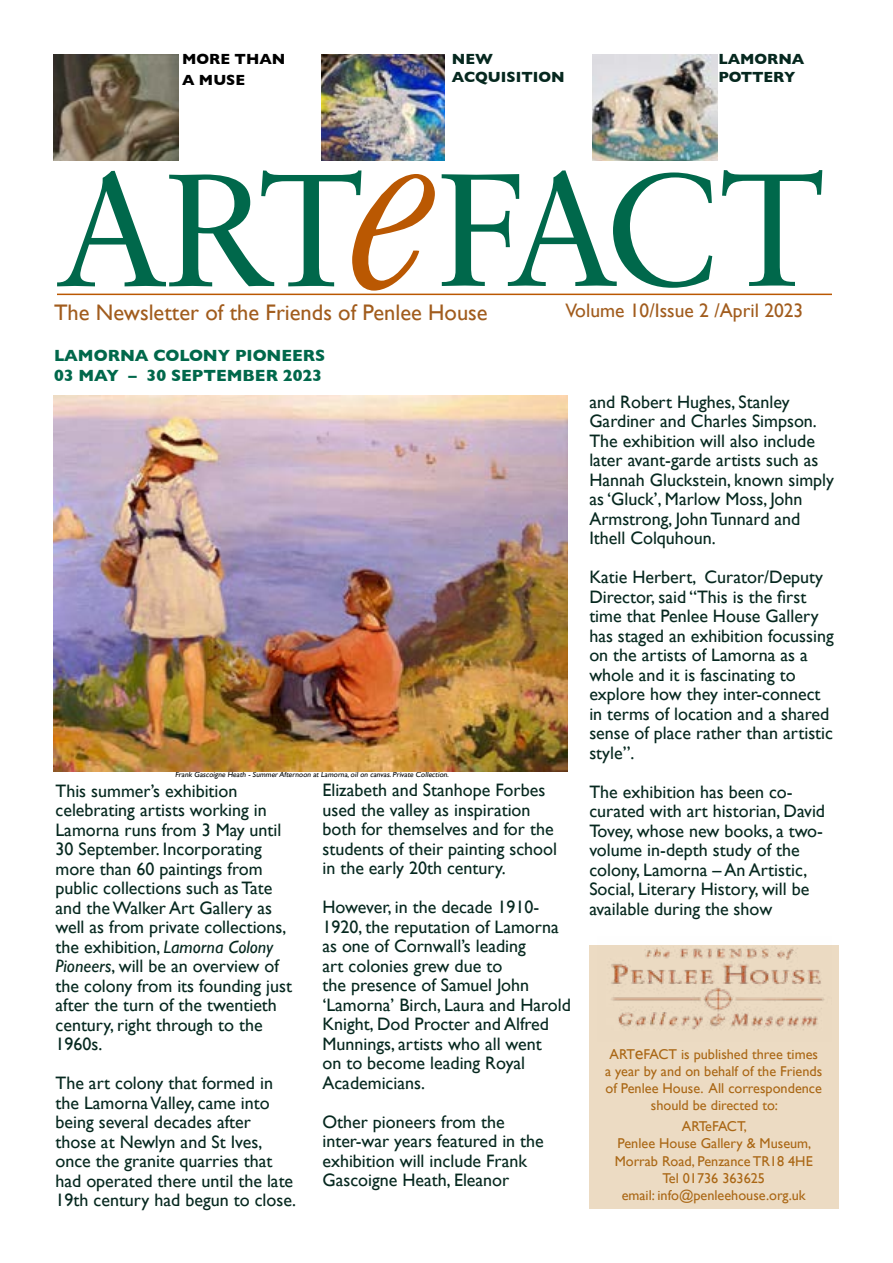
<style>
.page{position:relative;width:893px;height:1263px;background:#fff}
.page>*{position:absolute;margin:0;border:0;box-sizing:border-box;transform-origin:0 0}
.t1{font:22.5px "Gill Sans";color:#a15c1d}
.t2{font:19.5px "Gill Sans";color:#a15c1d}
.t3{font:18px/19.5px "Gill Sans";color:#06281f}
.t4{font:700 16.5px/19.8px "Gill Sans";color:#00684b}
.t5{font:700 15px/18px "Gill Sans";color:#06281f}
.t6{font:700 15px/20.2px "Gill Sans";color:#000}
.t7{font:14.25px/17.1px "Gill Sans";color:#aa6715;text-align:center}
.t8{font:7.5px "Gill Sans";color:#000}
.s1{font-style:italic}
.s2{font-size:18px}
</style>
<div class="page">
<div style="left:589px;top:945px;width:250px;height:264px;background:#ecdbc3"></div>
<svg style="left:722px;top:170px;width:100px;height:116px"></svg>
<svg style="left:442px;top:170px;width:270px;height:118px"></svg>
<svg style="left:57px;top:170px;width:378px;height:121px"></svg>
<hr style="left:58px;top:294px;width:773px;height:1px;background:#ba5802">
<img style="left:54px;top:54px;width:125px;height:107px">
<img style="left:592px;top:54px;width:125px;height:107px">
<img style="left:322px;top:54px;width:123px;height:107px">
<img style="left:611px;top:947px;width:214px;height:83px">
<img style="left:54px;top:395px;width:514px;height:376px">
<p class="t6" style="left:182px;top:49px;width:105px">MORE THAN<br>A MUSE</p>
<p class="t5" style="left:452px;top:50px;width:114px">NEW<br>ACQUISITION</p>
<p class="t5" style="left:718px;top:50px;width:87px">LAMORNA<br>POTTERY</p>
<p class="t1" style="left:54px;top:299px;width:435px">The Newsletter of the Friends of Penlee House</p>
<p class="t2" style="left:565px;top:299px;width:239px">Volume 10/Issue 2 /April 2023</p>
<p class="t4" style="left:54px;top:345px;width:273px">LAMORNA COLONY PIONEERS<br>03 MAY – 30 SEPTEMBER 2023</p>
<p class="t8" style="left:175px;top:770px;width:277px">Frank Gascoigne Heath - Summer Afternoon at Lamorna,oil on canvas.Private Collection.</p>
<p class="t3" style="left:55px;top:781px;width:238px">This summer’s exhibition celebrating artists working in<br>Lamorna runs from 3 May until<br>30 September. Incorporating more than 60 paintings from public collections such as Tate and the Walker Art Gallery as well as from private collections, the exhibition, <span class="s1">Lamorna Colony<br>Pioneers</span>, will be an overview of the colony from its founding just after the turn of the twentieth century, right through to the<br>1960s.</p>
<p class="t3" style="left:55px;top:1073px;width:242px">The art colony that formed in the Lamorna Valley, came into being several decades after<br>those at Newlyn and St Ives, once the granite quarries that had operated there until the late<br>19th century had begun to close.</p>
<p class="t3" style="left:322px;top:780px;width:236px">Elizabeth and Stanhope Forbes used the valley as inspiration both for themselves and for the students of their painting school in the early 20th century.</p>
<p class="t3" style="left:322px;top:897px;width:250px">However, in the decade 1910-<br>1920, the reputation of Lamorna as one of Cornwall’s leading<br>art colonies grew due to<br>the presence of Samuel John ‘Lamorna’ Birch, Laura and Harold<br>Knight, Dod Procter and Alfred<br>Munnings, artists who all went<br>on to become leading Royal<br>Academicians.</p>
<p class="t3" style="left:322px;top:1111px;width:223px">Other pioneers from the inter-war years featured in the exhibition will include Frank<br>Gascoigne Heath, Eleanor</p>
<p class="t3" style="left:589px;top:392px;width:246px">and Robert Hughes, Stanley<br>Gardiner and Charles Simpson.<br>The exhibition will also include later avant-garde artists such as<br>Hannah Gluckstein, known simply as ‘Gluck’, Marlow Moss, John<br>Armstrong, John Tunnard and<br>Ithell Colquhoun.</p>
<p class="t3" style="left:589px;top:567px;width:246px">Katie Herbert, Curator/Deputy<br>Director, said “This is the first time that Penlee House Gallery has staged an exhibition focussing on the artists of Lamorna as a whole and it is fascinating to explore how they inter-connect in terms of location and a shared sense of place rather than artistic style”.</p>
<p class="t3" style="left:589px;top:782px;width:237px">The exhibition has been co&shy;curated with art historian, David<br>Tovey, whose new books, a two&shy;volume in-depth study of the colony, Lamorna – An Artistic,<br>Social, Literary History, will be available during the show</p>
<p class="t7" style="left:605px;top:1045px;width:219px">ART<span class="s2">e</span>FACT is published three times a year by and on behalf of the Friends of Penlee House. All correspondence should be directed to:</p>
<p class="t7" style="left:615px;top:1118px;width:200px">ARTeFACT,<br>Penlee House Gallery &amp; Museum,<br>Morrab Road, Penzance TR18 4HE<br>Tel 01736 363625<br>email: info@penleehouse.org.uk</p>
</div>
